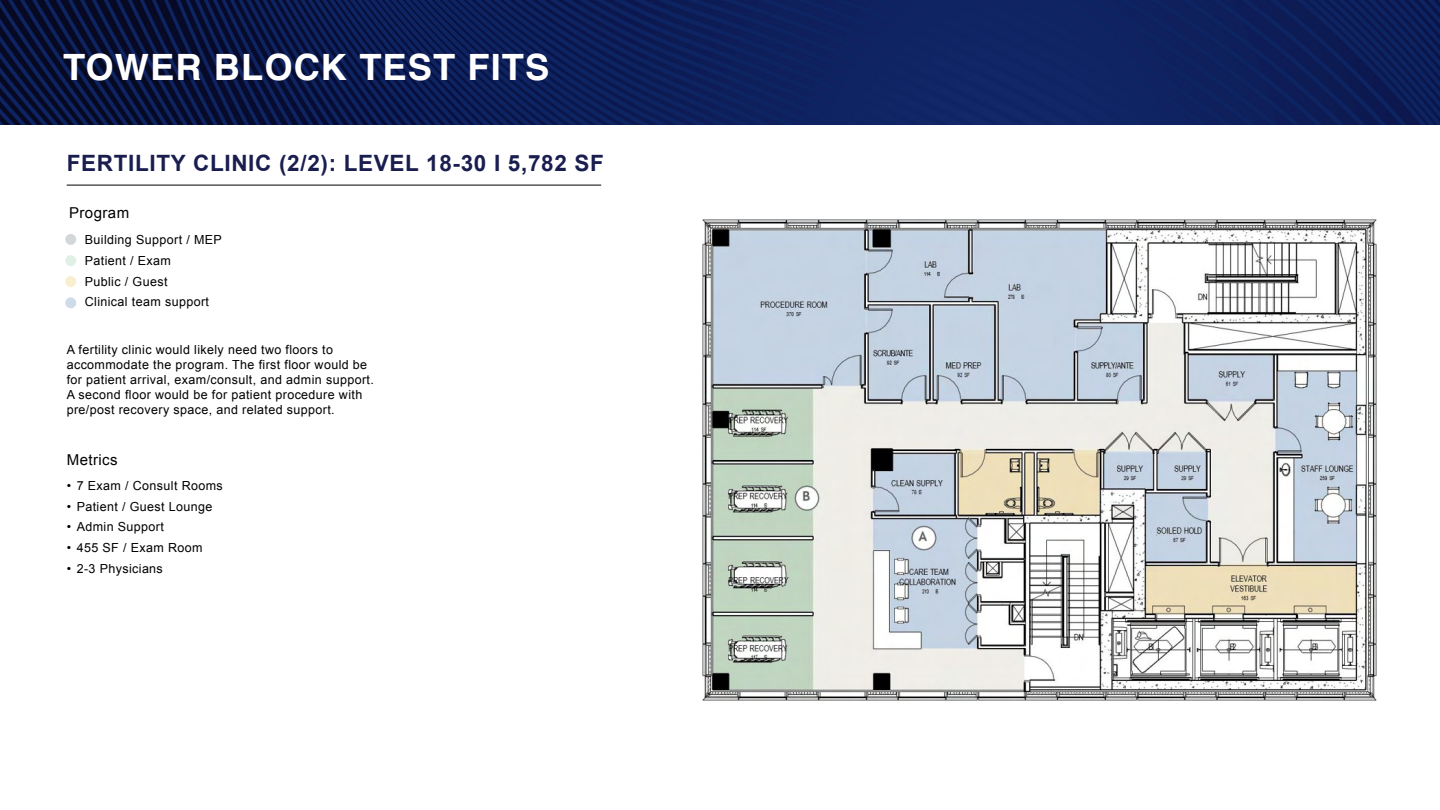
<style>
.page{position:relative;width:1440px;height:810px;background:#fff}
.page>*{position:absolute;margin:0;border:0;box-sizing:border-box;transform-origin:0 0}
.Lead_in_Headers{font:700 36.25px "Helvetica";letter-spacing:.03em;color:#fff}
.Body_Copy{font:700 22.5px "Arial";letter-spacing:.03em;color:#1a1e4f}
.Body_Copy-2{font:15px "Arial";letter-spacing:.03em;color:#000}
.Body_Copy-3{font:12.5px/15px "Arial";letter-spacing:.03em;color:#000}
</style>
<div class="page">
<img style="left:0;top:0;width:1440px;height:125px">
<img style="left:702px;top:220px;width:675px;height:480px">
<hr style="left:67px;top:185px;width:534px;height:1px;background:#000">
<div style="left:65px;top:234px;width:11px;height:11px;background:#d4d7da;border-radius:50%"></div>
<div style="left:65px;top:276px;width:11px;height:11px;background:#f9eed0;border-radius:50%"></div>
<div style="left:65px;top:297px;width:11px;height:11px;background:#d0dbe9;border-radius:50%"></div>
<div style="left:65px;top:255px;width:11px;height:11px;background:#e1f0e5;border-radius:50%"></div>
<p class="Lead_in_Headers" style="left:63px;top:45px;width:488px">TOWER BLOCK TEST FITS</p>
<p class="Body_Copy" style="left:67px;top:149px;width:539px">FERTILITY CLINIC (2/2): LEVEL 18-30 I 5,782 SF</p>
<p class="Body_Copy-2" style="left:69px;top:203px;width:62px">Program</p>
<p class="Body_Copy-3" style="left:85px;top:233px;width:139px">Building Support / MEP</p>
<p class="Body_Copy-3" style="left:85px;top:253px;width:88px">Patient / Exam</p>
<p class="Body_Copy-3" style="left:85px;top:274px;width:84px">Public / Guest</p>
<p class="Body_Copy-3" style="left:85px;top:294px;width:126px">Clinical team support</p>
<p class="Body_Copy-3" style="left:67px;top:342px;width:309px">A fertility clinic would likely need two floors to accommodate the program. The first floor would be for patient arrival, exam/consult, and admin support.<br>A second floor would be for patient procedure with pre/post recovery space, and related support.</p>
<p class="Body_Copy-2" style="left:67px;top:450px;width:53px">Metrics</p>
<p class="Body_Copy-3" style="left:67px;top:478px;width:158px">• 7 Exam / Consult Rooms</p>
<p class="Body_Copy-3" style="left:67px;top:499px;width:147px">• Patient / Guest Lounge</p>
<p class="Body_Copy-3" style="left:67px;top:520px;width:99px">• Admin Support</p>
<p class="Body_Copy-3" style="left:67px;top:540px;width:137px">• 455 SF / Exam Room</p>
<p class="Body_Copy-3" style="left:67px;top:561px;width:98px">• 2-3 Physicians</p>
</div>
